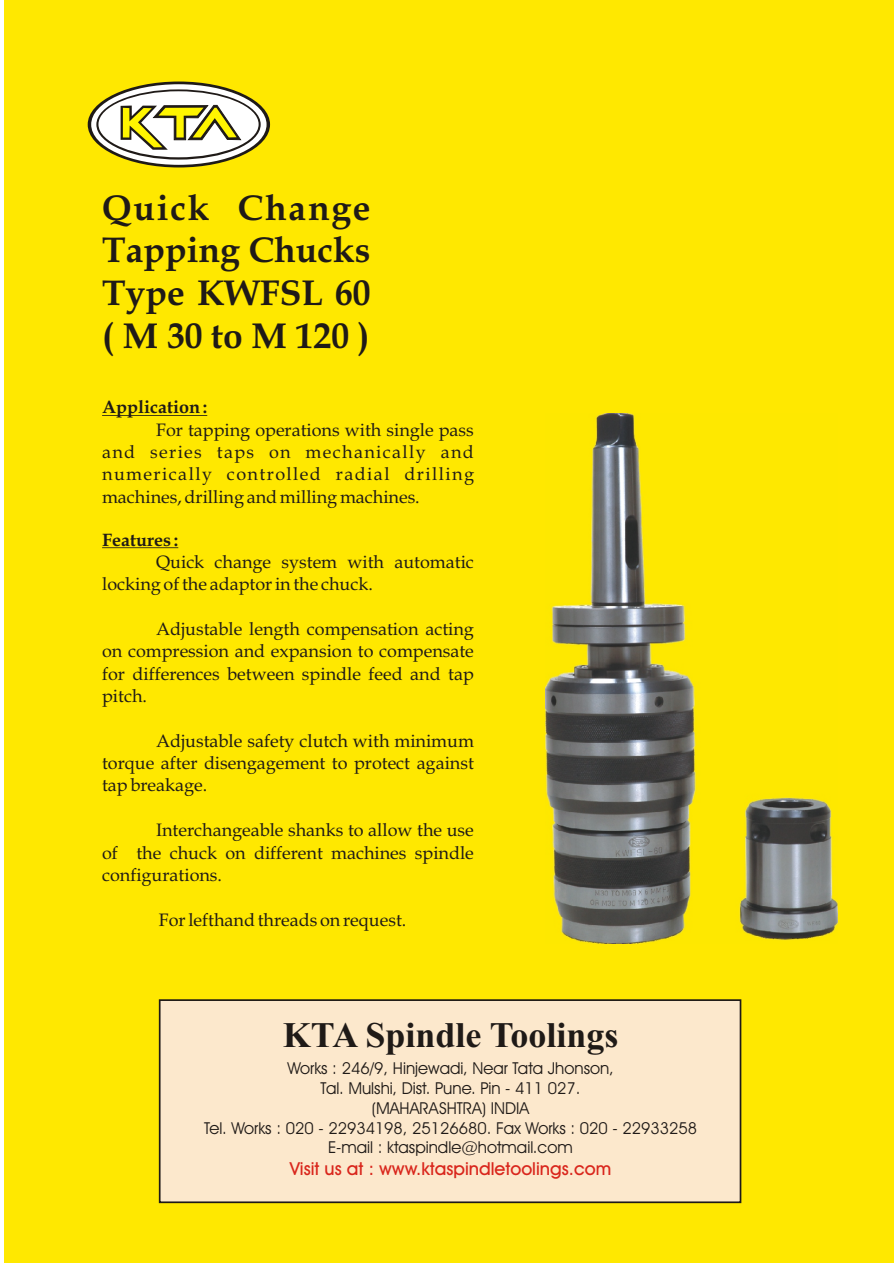
<style>
.page{position:relative;width:894px;height:1263px;background:#fff}
.page>*{position:absolute;margin:0;border:0;box-sizing:border-box;transform-origin:0 0}
.t1{font:700 36px/42.8px "Book Antiqua";color:#1f1a17;text-align:justify}
.t2{font:700 36px "Times New Roman";color:#1f1a17}
.t3{font:18px/22.4px "Book Antiqua";color:#1f1a17;text-align:justify}
.t4{font:18px "Avant Garde Md BT";color:#d9261c}
.t5{font:700 18px "Book Antiqua";color:#1f1a17}
.t6{font:16.5px/19.8px "Avant Garde Bk BT";color:#1f1a17;text-align:center}
</style>
<div class="page">
<div style="left:4px;top:0;width:890px;height:1263px;background:#ffe800"></div>
<hr style="left:102px;top:415px;width:105px;height:1px;background:#1f1a17">
<hr style="left:102px;top:547px;width:76px;height:1px;background:#1f1a17">
<img style="left:546px;top:414px;width:292px;height:529px">
<div style="left:159px;top:999px;width:582px;height:204px;background:#fce8cc;border:2px solid #1f1a17"></div>
<div style="left:88px;top:82px;width:182px;height:85px;background:#1f1a17;border-radius:50%"></div>
<div style="left:91px;top:84px;width:176px;height:81px;background:#fff;border-radius:50%"></div>
<svg style="left:96px;top:89px;width:165px;height:71px"></svg>
<div style="left:98px;top:91px;width:161px;height:66px;background:#fff;border-radius:50%"></div>
<svg style="left:121px;top:105px;width:121px;height:45px"></svg>
<h1 class="t1" style="left:102px;top:190px;width:270px">Quick Change Tapping Chucks Type KWFSL 60 ( M 30 to M 120 )</h1>
<p class="t5" style="left:102px;top:400px;width:107px">Application :</p>
<p class="t3" style="left:102px;top:420px;width:373px;text-indent:54px">For tapping operations with single pass and series taps on mechanically and numerically controlled radial drilling machines, drilling and milling machines.</p>
<p class="t5" style="left:102px;top:533px;width:78px">Features :</p>
<p class="t3" style="left:102px;top:553px;width:373px;text-indent:54px">Quick change system with automatic locking of the adaptor in the chuck.</p>
<p class="t3" style="left:102px;top:620px;width:373px;text-indent:54px">Adjustable length compensation acting on compression and expansion to compensate for differences between spindle feed and tap pitch.</p>
<p class="t3" style="left:102px;top:732px;width:373px;text-indent:54px">Adjustable safety clutch with minimum torque after disengagement to protect against tap breakage.</p>
<p class="t3" style="left:102px;top:821px;width:373px;text-indent:54px">Interchangeable shanks to allow the use of the chuck on different machines spindle configurations.</p>
<p class="t3" style="left:159px;top:910px;width:249px">For lefthand threads on request.</p>
<h1 class="t2" style="left:283px;top:1022px;width:337px">KTA Spindle Toolings</h1>
<p class="t6" style="left:204px;top:1060px;width:495px">Works : 246/9, Hinjewadi, Near Tata Jhonson,<br>Tal. Mulshi, Dist. Pune. Pin - 411 027.<br>(MAHARASHTRA) INDIA<br>Tel. Works : 020 - 22934198, 25126680. Fax Works : 020 - 22933258<br>E-mail : ktaspindle@hotmail.com</p>
<p class="t4" style="left:290px;top:1161px;width:323px">Visit us at : www.ktaspindletoolings.com</p>
</div>
